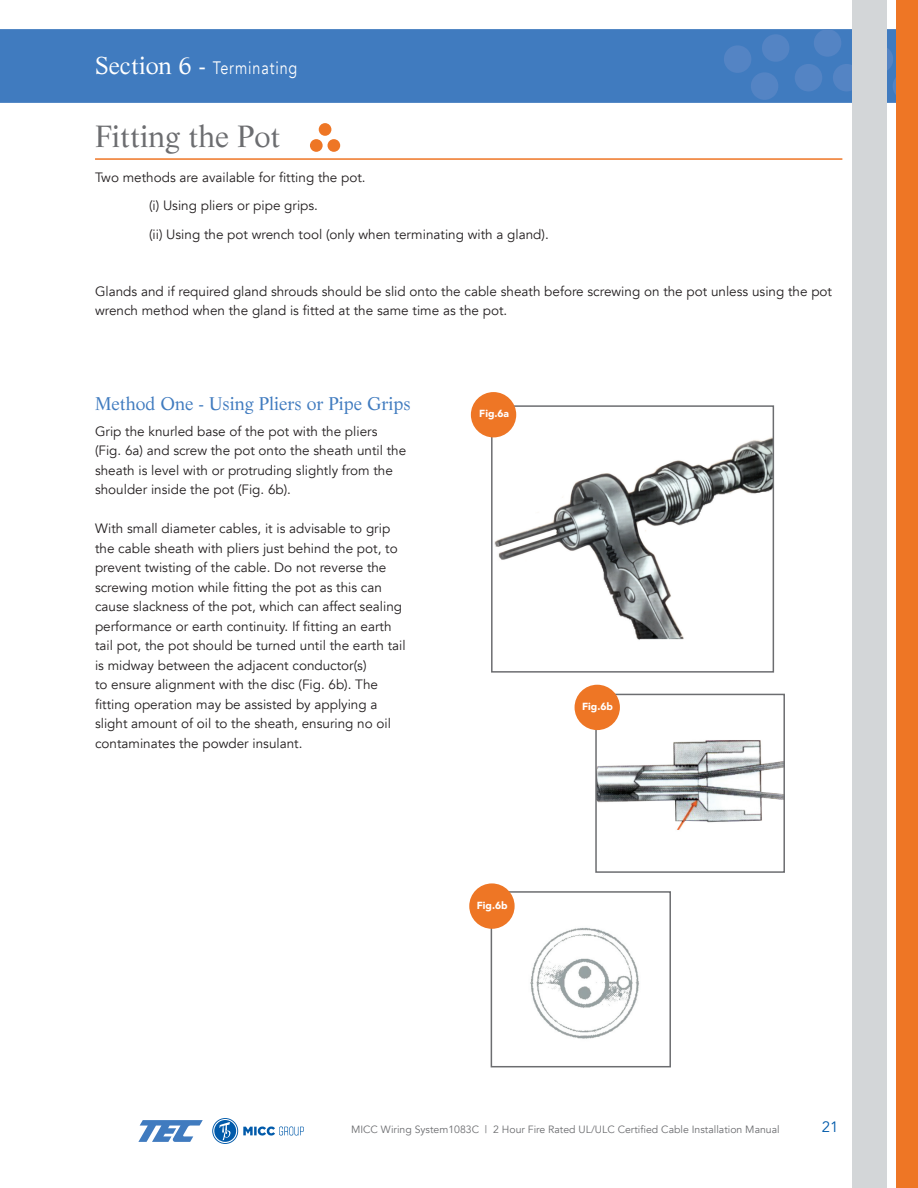
<style>
.page{position:relative;width:918px;height:1188px;background:#fff}
.page>*{position:absolute;margin:0;border:0;box-sizing:border-box;transform-origin:0 0}
.t1{font:30px "Life";color:#6c6d70}
.t2{font:18px "Life";color:#407bbf}
.t3{font:18px "Avenir";letter-spacing:.06em;color:#fff;scale:.8 1}
.t4{font:15px "Avenir";color:#015aaa}
.t5{font:13.5px/19.5px "Avenir";color:#231f20}
.t6{font:10.5px "Avenir";color:#6c6d70}
.t7{font:900 10.2px "Avenir";color:#fff}
.s1{font-family:"Life";font-size:24px}
</style>
<div class="page">
<div style="left:0;top:29px;width:918px;height:74px;background:#407bbf"></div>
<svg style="left:723px;top:29px;width:173px;height:72px"></svg>
<div style="left:853px;top:0;width:34px;height:1188px;background:#d3d6d8"></div>
<div style="left:896px;top:0;width:22px;height:1188px;background:#ee7625"></div>
<svg style="left:212px;top:1118px;width:92px;height:26px"></svg>
<svg style="left:138px;top:1120px;width:65px;height:22px"></svg>
<img style="left:494px;top:416px;width:277px;height:224px">
<div style="left:491px;top:405px;width:283px;height:268px;border:2px solid #6c6d70"></div>
<img style="left:598px;top:698px;width:184px;height:132px">
<div style="left:595px;top:694px;width:190px;height:179px;border:2px solid #6c6d70"></div>
<img style="left:497px;top:895px;width:142px;height:144px">
<div style="left:491px;top:891px;width:180px;height:176px;border:2px solid #6c6d70"></div>
<div style="left:471px;top:392px;width:45px;height:45px;background:#ee7625;border-radius:50%"></div>
<div style="left:575px;top:685px;width:45px;height:45px;background:#ee7625;border-radius:50%"></div>
<div style="left:469px;top:883px;width:46px;height:46px;background:#ee7625;border-radius:50%"></div>
<svg style="left:310px;top:123px;width:30px;height:29px"></svg>
<hr style="left:95px;top:158px;width:747px;height:2px;background:#ee7625">
<h2 class="t3" style="left:95px;top:57px;width:255px"><span class="s1">Section 6 -</span> Terminating</h2>
<h1 class="t1" style="left:95px;top:118px;width:187px">Fitting the Pot</h1>
<p class="t5" style="left:149px;top:163px;width:401px;line-height:28.5px;text-indent:-54px">Two methods are available for fitting the pot.<br>(i) Using pliers or pipe grips.<br>(ii) Using the pot wrench tool (only when terminating with a gland).</p>
<p class="t5" style="left:95px;top:282px;width:739px">Glands and if required gland shrouds should be slid onto the cable sheath before screwing on the pot unless using the pot wrench method when the gland is fitted at the same time as the pot.</p>
<h2 class="t2" style="left:95px;top:393px;width:317px">Method One - Using Pliers or Pipe Grips</h2>
<p class="t5" style="left:95px;top:422px;width:313px">Grip the knurled base of the pot with the pliers (Fig. 6a) and screw the pot onto the sheath until the sheath is level with or protruding slightly from the shoulder inside the pot (Fig. 6b).</p>
<p class="t5" style="left:95px;top:519px;width:312px">With small diameter cables, it is advisable to grip the cable sheath with pliers just behind the pot, to prevent twisting of the cable. Do not reverse the screwing motion while fitting the pot as this can cause slackness of the pot, which can affect sealing performance or earth continuity. If fitting an earth tail pot, the pot should be turned until the earth tail is midway between the adjacent conductor(s)<br>to ensure alignment with the disc (Fig. 6b). The fitting operation may be assisted by applying a slight amount of oil to the sheath, ensuring no oil contaminates the powder insulant.</p>
<p class="t7" style="left:479px;top:405px;width:31px">Fig.6a</p>
<p class="t7" style="left:477px;top:897px;width:32px">Fig.6b</p>
<p class="t7" style="left:582px;top:698px;width:32px">Fig.6b</p>
<p class="t6" style="left:351px;top:1123px;width:430px">MICC Wiring System1083C | 2 Hour Fire Rated UL/ULC Certified Cable Installation Manual</p>
<p class="t4" style="left:822px;top:1118px;width:18px">21</p>
</div>
